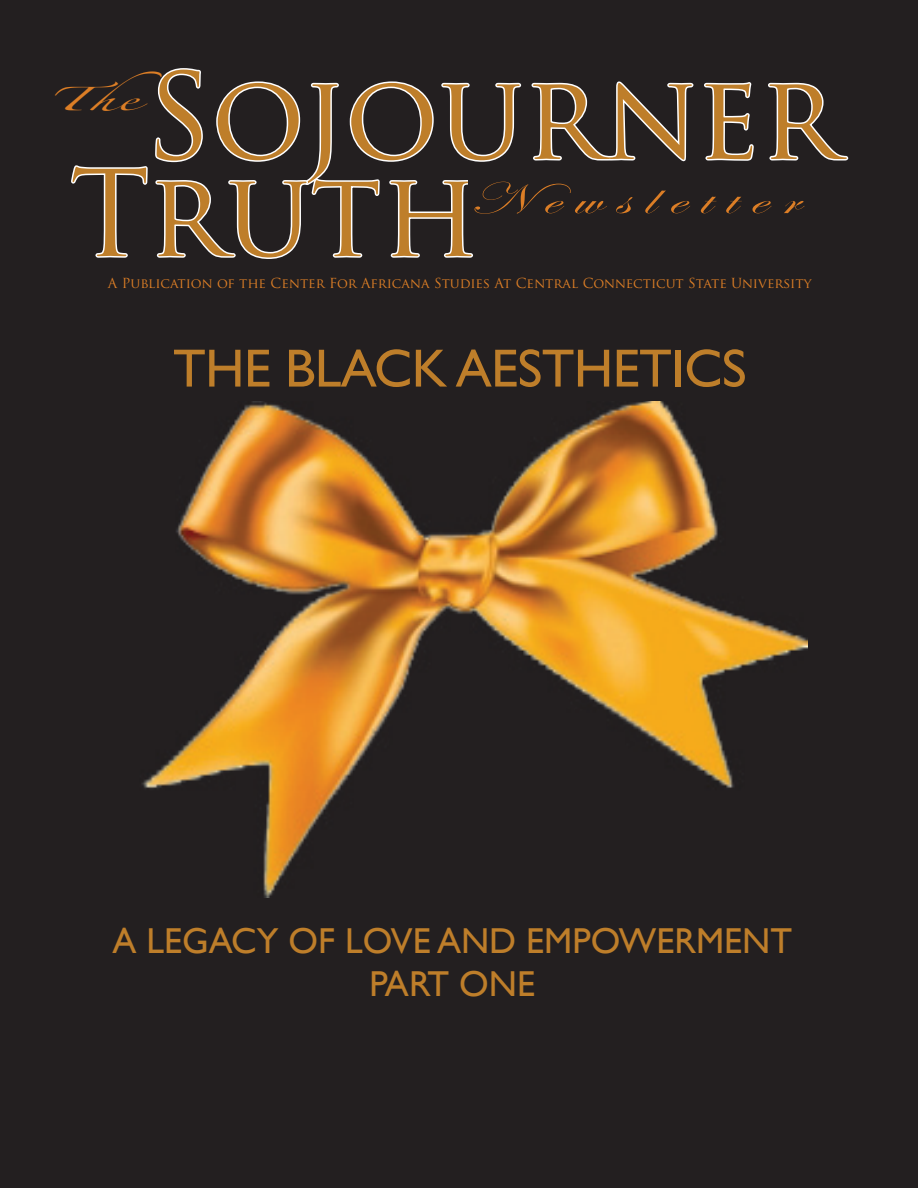
<style>
.page{position:relative;width:918px;height:1188px;background:#231f20}
.page>*{position:absolute;margin:0;border:0;box-sizing:border-box;transform-origin:0 0}
.t1{font:116.1px/97.2px "Trajan Pro";color:#be7e2a}
.t2{font:54px "Gill Sans";letter-spacing:-.01em;color:#be7e2a}
.t3{font:45px "Edwardian Script ITC";letter-spacing:.21em;color:#dc7e26;scale:1.5 1}
.t4{font:36px/43.2px "Gill Sans";color:#be7e2a;text-align:center}
.t5{font:21px "Zapfino";color:#dc7e26;scale:2 1}
.t6{font:13.5px "Trajan Pro";color:#dc7e26}
</style>
<div class="page">
<svg style="left:71px;top:68px;width:778px;height:191px"></svg>
<div style="left:46px;top:54px;width:106px;height:76px;background:#231f20"></div>
<img style="left:142px;top:401px;width:665px;height:496px">
<h1 class="t1" style="left:70px;top:67px;width:770px;text-indent:75px">Sojourner<br>Truth</h1>
<h3 class="t5" style="left:46px;top:91px;width:59px">T he</h3>
<h3 class="t3" style="left:469px;top:175px;width:221px">Newsletter</h3>
<p class="t6" style="left:108px;top:275px;width:705px">A Publication of the Center For Africana Studies At Central Connecticut State University</p>
<h2 class="t2" style="left:173px;top:337px;width:575px">THE BLACK AESTHETICS</h2>
<h3 class="t4" style="left:112px;top:919px;width:681px">A LEGACY OF LOVE AND EMPOWERMENT<br>PART ONE</h3>
</div>
